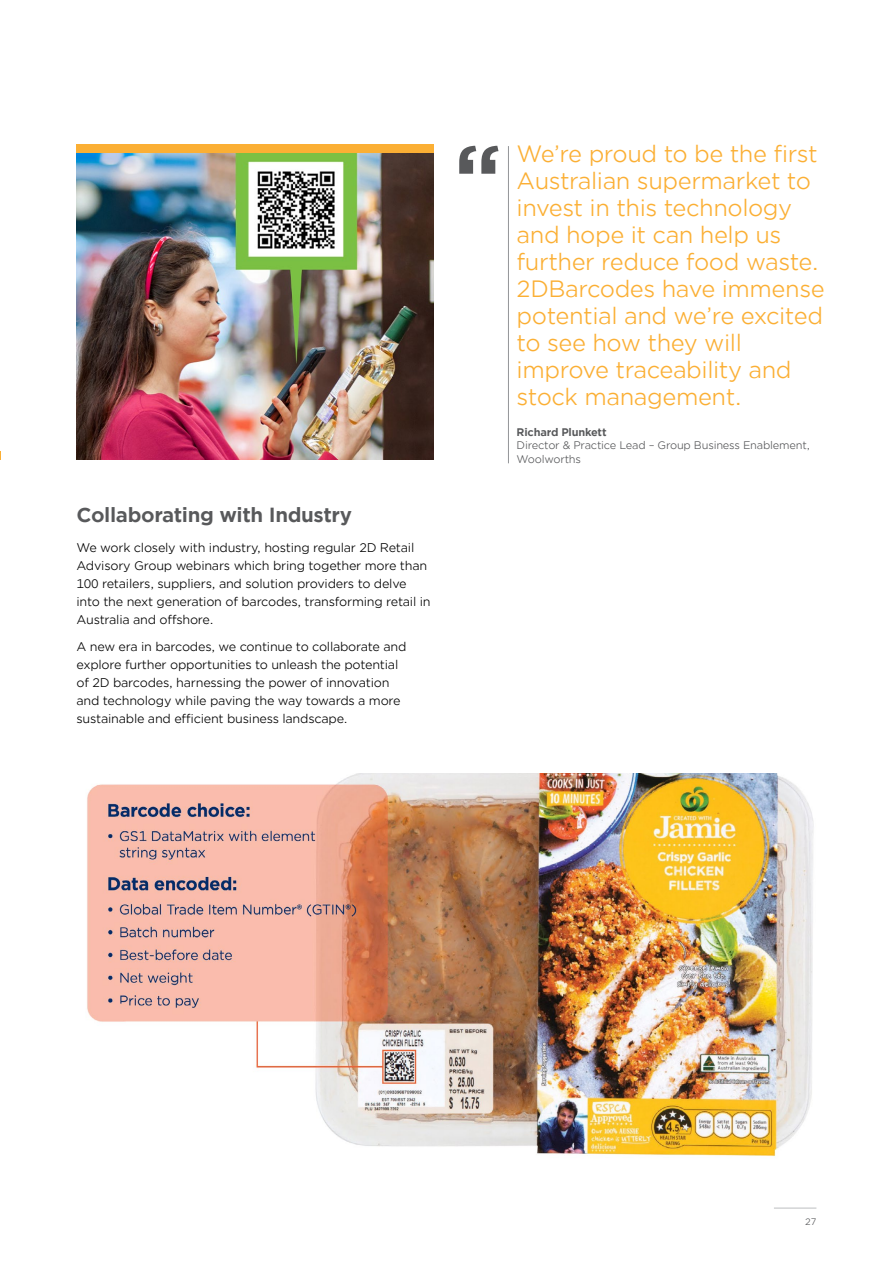
<style>
.page{position:relative;width:893px;height:1263px;background:#fff}
.page>*{position:absolute;margin:0;border:0;box-sizing:border-box;transform-origin:0 0}
.t1{font:22.5px/27px "Gotham Office";letter-spacing:-.02em;color:#fbaf34}
.t2{font:700 19.5px "Gotham Office";letter-spacing:-.02em;color:#58595b}
.t3{font:12px/18px "Gotham Office";letter-spacing:-.02em;color:#000}
.t4{font:10.5px/13.5px "Gotham Office";letter-spacing:-.02em;color:#58595b}
.t5{font:700 10.5px "Gotham Office";letter-spacing:-.02em;color:#58595b}
.t6{font:9px "Gotham Office";color:#58595b}
</style>
<div class="page">
<hr style="left:774px;top:1208px;width:42px;height:1px;background:#bcbec0">
<svg style="left:459px;top:146px;width:39px;height:28px"></svg>
<hr style="left:508px;top:146px;width:1px;height:317px;background:#939598">
<img style="left:77px;top:153px;width:357px;height:306px">
<div style="left:77px;top:144px;width:357px;height:9px;background:#fbaf34"></div>
<img style="left:87px;top:774px;width:727px;height:383px">
<h2 class="t2" style="left:77px;top:501px;width:277px">Collaborating with Industry</h2>
<p class="t3" style="left:77px;top:539px;width:356px">We work closely with industry, hosting regular 2D Retail Advisory Group webinars which bring together more than 100 retailers, suppliers, and solution providers to delve into the next generation of barcodes, transforming retail in Australia and offshore.</p>
<p class="t3" style="left:77px;top:638px;width:331px">A new era in barcodes, we continue to collaborate and explore further opportunities to unleash the potential of 2D barcodes, harnessing the power of innovation and technology while paving the way towards a more sustainable and efficient business landscape.</p>
<p class="t1" style="left:517px;top:140px;width:310px">We’re proud to be the first<br>Australian supermarket to invest in this technology and hope it can help us further reduce food waste.<br>2DBarcodes have immense potential and we’re excited to see how they will improve traceability and stock management.</p>
<p class="t5" style="left:517px;top:425px;width:91px">Richard Plunkett</p>
<p class="t4" style="left:517px;top:438px;width:295px">Director &amp; Practice Lead – Group Business Enablement,<br>Woolworths</p>
<p class="t6" style="left:805px;top:1215px;width:13px">27</p>
</div>
